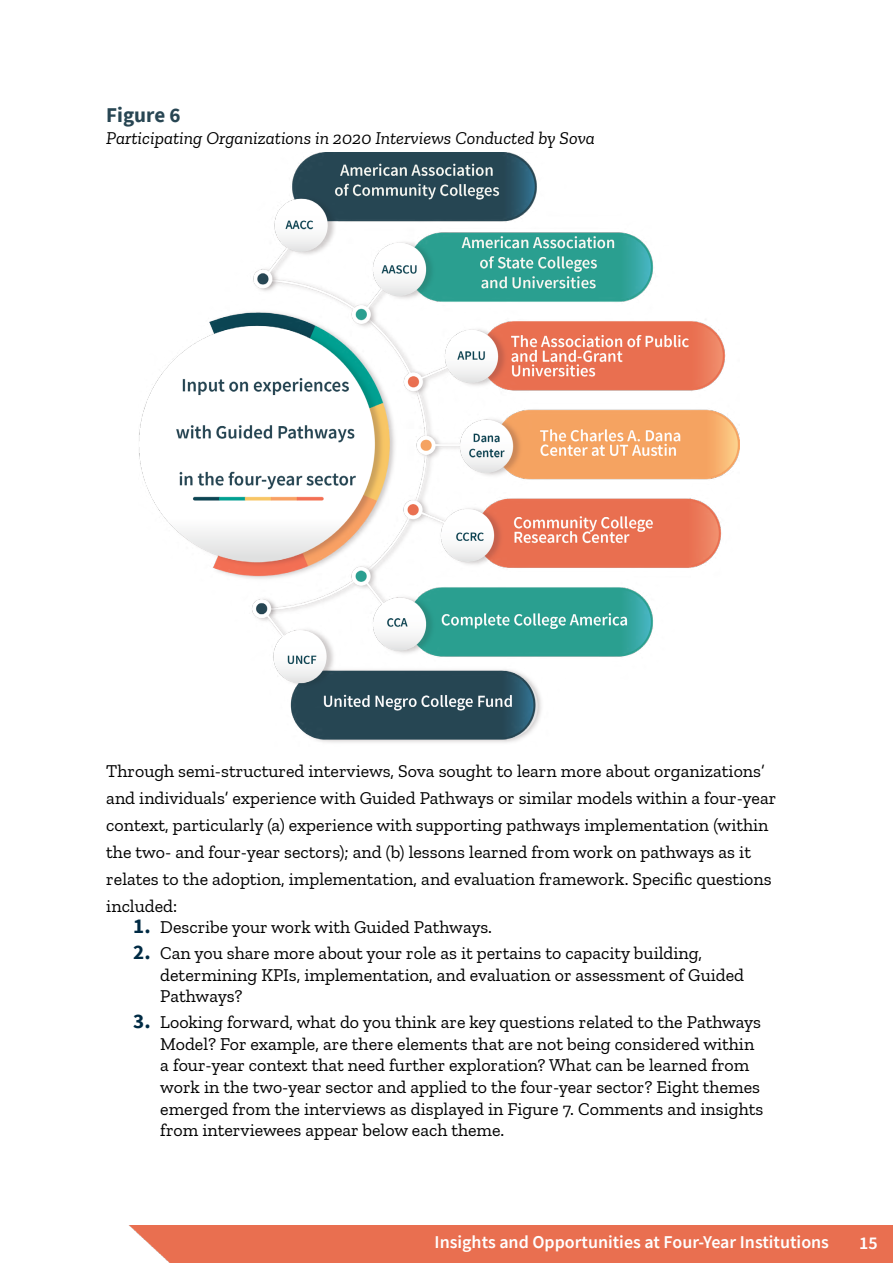
<style>
.page{position:relative;width:893px;height:1263px;background:#fff}
.page>*{position:absolute;margin:0;border:0;box-sizing:border-box;transform-origin:0 0}
.t1{font:700 21px "Source Sans Pro";color:#284653}
.t2{font:18px/21.6px "Zilla Slab";color:#000}
.t3{font:italic 18px "Zilla Slab";color:#000}
.t4{font:600 18px "Source Sans Pro";color:#fff}
.t5{font:600 18px "Source Sans Pro";color:#fff}
.s1{font-family:"Source Sans Pro";font-weight:700;font-size:21px;color:#002b44}
</style>
<div class="page">
<div style="left:129px;top:1225px;width:764px;height:38px;background:#e96f50"></div>
<img style="left:139px;top:153px;width:601px;height:590px">
<p class="t1" style="left:106px;top:101px;width:76px">Figure 6</p>
<p class="t3" style="left:106px;top:128px;width:490px">Participating Organizations in 2020 Interviews Conducted by Sova</p>
<p class="t2" style="left:106px;top:757px;width:671px;line-height:27px">Through semi-structured interviews, Sova sought to learn more about organizations’ and individuals’ experience with Guided Pathways or similar models within a four-year context, particularly (a) experience with supporting pathways implementation (within the two- and four-year sectors); and (b) lessons learned from work on pathways as it relates to the adoption, implementation, and evaluation framework. Specific questions included:</p>
<p class="t2" style="left:133px;top:917px;width:360px"><span class="s1">1.</span> Describe your work with Guided Pathways.</p>
<p class="t2" style="left:160px;top:942px;width:585px;text-indent:-27px"><span class="s1">2.</span> Can you share more about your role as it pertains to capacity building, determining KPIs, implementation, and evaluation or assessment of Guided<br>Pathways?</p>
<p class="t2" style="left:160px;top:1011px;width:604px;text-indent:-27px"><span class="s1">3.</span> Looking forward, what do you think are key questions related to the Pathways Model? For example, are there elements that are not being considered within a four-year context that need further exploration? What can be learned from work in the two-year sector and applied to the four-year sector? Eight themes emerged from the interviews as displayed in Figure 7. Comments and insights from interviewees appear below each theme.</p>
<p class="t4" style="left:435px;top:1230px;width:396px">Insights and Opportunities at Four-Year Institutions</p>
<p class="t5" style="left:859px;top:1231px;width:20px">15</p>
</div>
